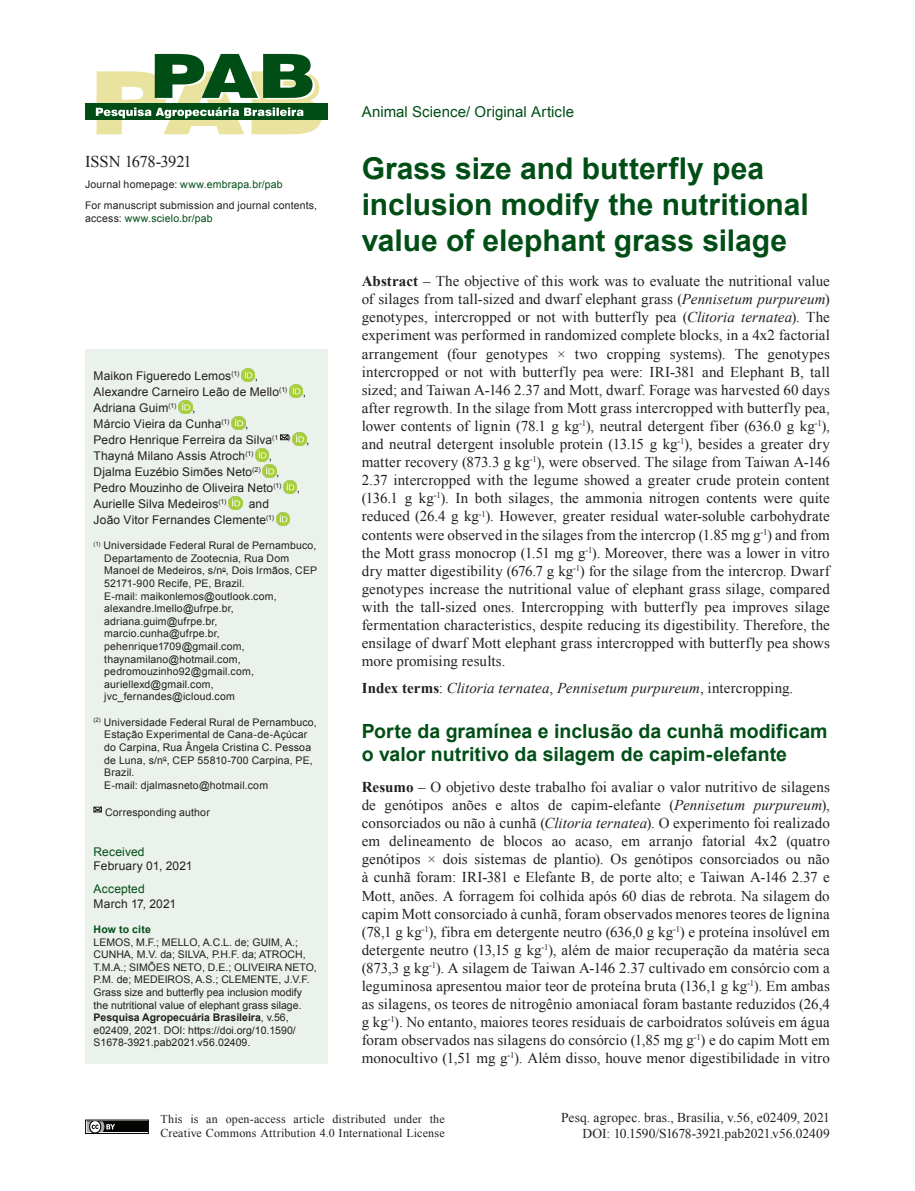
<style>
.page{position:relative;width:915px;height:1191px;background:#fff}
.page>*{position:absolute;margin:0;border:0;box-sizing:border-box;transform-origin:0 0}
.TÍTULO_DO_ARTIGO{font:700 30px/36.2px "Arial";color:#004e16}
.TÍTULO_DO_ABSTRACT{font:700 19.5px/23.5px "Arial";color:#004e16}
.ISSNe{font:16.5px "Times New Roman";letter-spacing:-.03em;color:#231f20}
.RESUMO_ABSTRACT{font:15px/18.1px "Times New Roman";letter-spacing:.005em;color:#231f20;text-align:justify}
.RESUMO_ABSTRACT-2{font:italic 15px "Times New Roman";letter-spacing:.01em;color:#231f20}
.SEÇÃO_TIPO_DE_ARTIGO{font:15px "Arial";letter-spacing:.005em;color:#004e16}
.t1{font:13.5px/16.2px "Times New Roman";letter-spacing:.005em;color:#231f20;text-align:right}
.AUTORES{font:12px/16px "Arial";letter-spacing:.01em;color:#231f20}
.t2{font:12px/14.4px "Times New Roman";letter-spacing:.015em;color:#231f20}
.RECEBIDO_DATA{font:12px "Arial";letter-spacing:.01em;color:#231f20}
.ACEITE_DATA{font:12px "Arial";letter-spacing:.01em;color:#231f20}
.RECEBIDO{font:12px "Arial";letter-spacing:.01em;color:#004e16}
.ACEITE{font:12px "Arial";letter-spacing:.01em;color:#004e16}
.NOTAS_AUTORES{font:10.5px/12.6px "Arial";letter-spacing:.015em;color:#231f20}
.HOW_TO_CITE_TEXTO{font:10.5px/12.6px "Arial";color:#231f20}
.ENDERECO_ELETRONICO{font:10.5px/12.6px "Arial";letter-spacing:.015em;color:#231f20}
.ENDERECO_ELETRONICO-2{font:10.5px "Arial";letter-spacing:.015em;color:#004e16}
.AUTOR_CORRESP{font:10.5px "Arial";letter-spacing:.015em;color:#231f20}
.HOW_TO_CITE{font:700 10.5px "Arial";letter-spacing:.02em;color:#004e16}
.AUTORES-2{font:6.9px "Arial";color:#231f20}
.s1{color:#231f20}
.s2{color:#004e16}
.s3{font-weight:700}
.s4{font-style:italic}
.s5{font-weight:700;font-style:normal}
.s6{font-style:normal}
</style>
<div class="page">
<div style="left:85px;top:1119px;width:64px;height:15px;border:1px solid #040503"></div>
<div style="left:87px;top:1121px;width:60px;height:11px;background:#040503"></div>
<svg style="left:85px;top:1119px;width:30px;height:15px"></svg>
<div style="left:85px;top:104px;width:242px;height:16px;background:#004e16"></div>
<svg style="left:96px;top:54px;width:226px;height:80px"></svg>
<div style="left:85px;top:349px;width:242px;height:714px;background:#ebf1eb"></div>
<img style="left:241px;top:368px;width:14px;height:14px">
<img style="left:289px;top:384px;width:14px;height:14px">
<img style="left:178px;top:400px;width:14px;height:14px">
<img style="left:231px;top:416px;width:14px;height:14px">
<svg style="left:280px;top:434px;width:8px;height:6px"></svg>
<img style="left:292px;top:432px;width:14px;height:14px">
<img style="left:255px;top:448px;width:14px;height:14px">
<img style="left:262px;top:464px;width:14px;height:14px">
<img style="left:283px;top:480px;width:14px;height:14px">
<img style="left:228px;top:496px;width:14px;height:14px">
<img style="left:276px;top:512px;width:14px;height:14px">
<svg style="left:94px;top:807px;width:8px;height:5px"></svg>
<p class="ISSNe" style="left:85px;top:150px;width:108px">ISSN 1678-3921</p>
<p class="ENDERECO_ELETRONICO-2" style="left:85px;top:178px;width:199px"><span class="s1">Journal homepage:</span> www.embrapa.br/pab</p>
<p class="ENDERECO_ELETRONICO" style="left:85px;top:199px;width:233px">For manuscript submission and journal contents, access: <span class="s2">www.scielo.br/pab</span></p>
<p class="AUTORES" style="left:94px;top:367px;width:147px">Maikon Figueredo Lemos<sup>(1)</sup></p>
<p class="AUTORES" style="left:94px;top:367px;width:195px;text-indent:161px">,<br>Alexandre Carneiro Leão de Mello<sup>(1)</sup></p>
<p class="AUTORES" style="left:94px;top:399px;width:84px">Adriana Guim<sup>(1)</sup></p>
<p class="AUTORES" style="left:94px;top:399px;width:137px;text-indent:98px">,<br>Márcio Vieira da Cunha<sup>(1)</sup></p>
<p class="AUTORES" style="left:94px;top:415px;width:186px;text-indent:151px">,<br>Pedro Henrique Ferreira da Silva<sup>(1</sup></p>
<p class="AUTORES-2" style="left:288px;top:433px;width:4px">)</p>
<p class="AUTORES" style="left:303px;top:383px;width:5px">,</p>
<p class="AUTORES" style="left:306px;top:431px;width:5px">,</p>
<p class="AUTORES" style="left:94px;top:447px;width:161px">Thayná Milano Assis Atroch<sup>(1)</sup></p>
<p class="AUTORES" style="left:269px;top:447px;width:5px">,</p>
<p class="AUTORES" style="left:94px;top:463px;width:168px">Djalma Euzébio Simões Neto<sup>(2)</sup></p>
<p class="AUTORES" style="left:94px;top:463px;width:189px;text-align:right">,<br>Pedro Mouzinho de Oliveira Neto<sup>(1)</sup></p>
<p class="AUTORES" style="left:297px;top:479px;width:5px">,</p>
<p class="AUTORES" style="left:94px;top:495px;width:134px">Aurielle Silva Medeiros<sup>(1)</sup></p>
<p class="AUTORES" style="left:94px;top:495px;width:182px;text-indent:155px">and<br>João Vitor Fernandes Clemente<sup>(1)</sup></p>
<p class="NOTAS_AUTORES" style="left:104px;top:539px;width:214px;text-indent:-11px"><sup>(1)</sup> Universidade Federal Rural de Pernambuco,<br>Departamento de Zootecnia, Rua Dom<br>Manoel de Medeiros, s/n<sup>o</sup>, Dois Irmãos, CEP<br>52171-900 Recife, PE, Brazil.<br>E-mail: maikonlemos@outlook.com, alexandre.lmello@ufrpe.br, adriana.guim@ufrpe.br, marcio.cunha@ufrpe.br, pehenrique1709@gmail.com, thaynamilano@hotmail.com, pedromouzinho92@gmail.com, auriellexd@gmail.com, jvc_fernandes@icloud.com</p>
<p class="NOTAS_AUTORES" style="left:104px;top:716px;width:214px;text-indent:-11px"><sup>(2)</sup> Universidade Federal Rural de Pernambuco, Estação Experimental de Cana-de-Açúcar do Carpina, Rua Ângela Cristina C. Pessoa de Luna, s/n<sup>o</sup>, CEP 55810-700 Carpina, PE, Brazil.<br>E-mail: djalmasneto@hotmail.com</p>
<p class="AUTOR_CORRESP" style="left:105px;top:805px;width:106px">Corresponding author</p>
<p class="RECEBIDO" style="left:94px;top:843px;width:52px">Received</p>
<p class="RECEBIDO_DATA" style="left:94px;top:858px;width:100px">February 01, 2021</p>
<p class="ACEITE" style="left:94px;top:881px;width:53px">Accepted</p>
<p class="ACEITE_DATA" style="left:94px;top:895px;width:84px">March 17, 2021</p>
<p class="HOW_TO_CITE" style="left:94px;top:922px;width:59px">How to cite</p>
<p class="HOW_TO_CITE_TEXTO" style="left:94px;top:935px;width:225px">LEMOS, M.F.; MELLO, A.C.L. de; GUIM, A.; CUNHA, M.V. da; SILVA, P.H.F. da; ATROCH, T.M.A.; SIMÕES NETO, D.E.; OLIVEIRA NETO, P.M. de; MEDEIROS, A.S.; CLEMENTE, J.V.F.<br>Grass size and butterfly pea inclusion modify the nutritional value of elephant grass silage.<br><span class="s3">Pesquisa Agropecuária Brasileira</span>, v.56, e02409, 2021. DOI: https://doi.org/10.1590/ S1678-3921.pab2021.v56.02409.</p>
<p class="SEÇÃO_TIPO_DE_ARTIGO" style="left:361px;top:102px;width:214px">Animal Science/ Original Article</p>
<p class="TÍTULO_DO_ARTIGO" style="left:361px;top:151px;width:448px">Grass size and butterfly pea inclusion modify the nutritional value of elephant grass silage</p>
<p class="RESUMO_ABSTRACT" style="left:361px;top:272px;width:469px"><span class="s3">Abstract</span> – The objective of this work was to evaluate the nutritional value of silages from tall-sized and dwarf elephant grass (<span class="s4">Pennisetum purpureum</span>) genotypes, intercropped or not with butterfly pea (<span class="s4">Clitoria ternatea</span>). The experiment was performed in randomized complete blocks, in a 4x2 factorial arrangement (four genotypes × two cropping systems). The genotypes intercropped or not with butterfly pea were: IRI-381 and Elephant B, tall sized; and Taiwan A-146 2.37 and Mott, dwarf. Forage was harvested 60 days after regrowth. In the silage from Mott grass intercropped with butterfly pea, lower contents of lignin (78.1 g kg<sup>-1</sup>), neutral detergent fiber (636.0 g kg<sup>-1</sup>), and neutral detergent insoluble protein (13.15 g kg<sup>-1</sup>), besides a greater dry matter recovery (873.3 g kg<sup>-1</sup>), were observed. The silage from Taiwan A-146<br>2.37 intercropped with the legume showed a greater crude protein content (136.1 g kg<sup>-1</sup>). In both silages, the ammonia nitrogen contents were quite reduced (26.4 g kg<sup>-1</sup>). However, greater residual water-soluble carbohydrate contents were observed in the silages from the intercrop (1.85 mg g<sup>-1</sup>) and from the Mott grass monocrop (1.51 mg g<sup>-1</sup>). Moreover, there was a lower in vitro dry matter digestibility (676.7 g kg<sup>-1</sup>) for the silage from the intercrop. Dwarf genotypes increase the nutritional value of elephant grass silage, compared with the tall-sized ones. Intercropping with butterfly pea improves silage fermentation characteristics, despite reducing its digestibility. Therefore, the ensilage of dwarf Mott elephant grass intercropped with butterfly pea shows more promising results.</p>
<p class="RESUMO_ABSTRACT-2" style="left:361px;top:677px;width:433px"><span class="s5">Index terms</span><span class="s6">:</span> Clitoria ternatea<span class="s6">,</span> Pennisetum purpureum<span class="s6">, intercropping.</span></p>
<p class="TÍTULO_DO_ABSTRACT" style="left:361px;top:719px;width:467px">Porte da gramínea e inclusão da cunhã modificam o valor nutritivo da silagem de capim-elefante</p>
<p class="RESUMO_ABSTRACT" style="left:361px;top:777px;width:469px"><span class="s3">Resumo</span> – O objetivo deste trabalho foi avaliar o valor nutritivo de silagens de genótipos anões e altos de capim-elefante (<span class="s4">Pennisetum purpureum</span>), consorciados ou não à cunhã (<span class="s4">Clitoria ternatea</span>). O experimento foi realizado em delineamento de blocos ao acaso, em arranjo fatorial 4x2 (quatro genótipos × dois sistemas de plantio). Os genótipos consorciados ou não à cunhã foram: IRI-381 e Elefante B, de porte alto; e Taiwan A-146 2.37 e Mott, anões. A forragem foi colhida após 60 dias de rebrota. Na silagem do capim Mott consorciado à cunhã, foram observados menores teores de lignina (78,1 g kg<sup>-1</sup>), fibra em detergente neutro (636,0 g kg<sup>-1</sup>) e proteína insolúvel em detergente neutro (13,15 g kg<sup>-1</sup>), além de maior recuperação da matéria seca (873,3 g kg<sup>-1</sup>). A silagem de Taiwan A-146 2.37 cultivado em consórcio com a leguminosa apresentou maior teor de proteína bruta (136,1 g kg<sup>-1</sup>). Em ambas as silagens, os teores de nitrogênio amoniacal foram bastante reduzidos (26,4 g kg<sup>-1</sup>). No entanto, maiores teores residuais de carboidratos solúveis em água foram observados nas silagens do consórcio (1,85 mg g<sup>-1</sup>) e do capim Mott em monocultivo (1,51 mg g<sup>-1</sup>). Além disso, houve menor digestibilidade in vitro</p>
<p class="t2" style="left:160px;top:1111px;width:286px">This is an open-access article distributed under the<br>Creative Commons Attribution 4.0 International License</p>
<p class="t1" style="left:561px;top:1109px;width:270px">Pesq. agropec. bras., Brasília, v.56, e02409, 2021<br>DOI: 10.1590/S1678-3921.pab2021.v56.02409</p>
</div>
